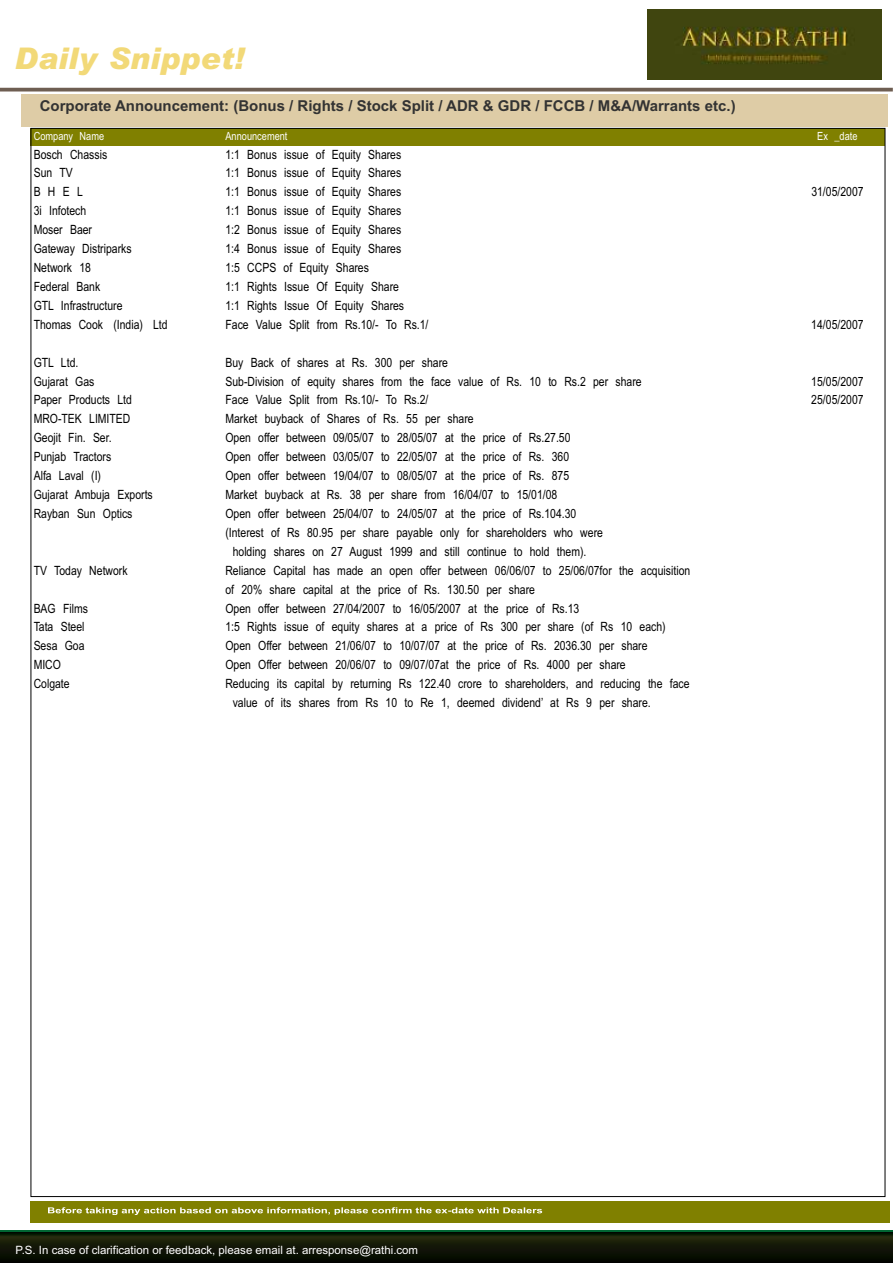
<style>
.page{position:relative;width:893px;height:1263px;background:#fff}
.page>*{position:absolute;margin:0;border:0;box-sizing:border-box;transform-origin:0 0}
.t1{font:italic 900 29.85px "Arial";letter-spacing:.005em;color:#f2d978}
.t2{font:700 15px "Arial";color:#333}
.t3{font:12.75px/18.9px "Arial Narrow";color:#000}
.t4{font:11.4px "Arial";color:#fff}
.t5{font:11.25px "Arial Narrow";color:#fff}
</style>
<div class="page">
<div style="left:31px;top:129px;width:854px;height:17px;background:#808000"></div>
<div style="left:21px;top:94px;width:866px;height:32px;background:#decca6"></div>
<div style="left:31px;top:1201px;width:858px;height:21px;background:#808000"></div>
<svg style="left:48px;top:1207px;width:494px;height:8px"></svg>
<svg style="left:0;top:1231px;width:893px;height:32px;background:#0f1807"></svg>
<hr style="left:0;top:88px;width:893px;height:3px;background:#6e5e52">
<img style="left:647px;top:9px;width:234px;height:71px">
<h1 class="t1" style="left:15px;top:47px;width:231px">Daily Snippet!</h1>
<p class="t2" style="left:40px;top:100px;width:697px">Corporate Announcement: (Bonus / Rights / Stock Split / ADR &amp; GDR / FCCB / M&amp;A/Warrants etc.)</p>
<p class="t5" style="left:34px;top:132px;width:72px">Company Name</p>
<p class="t5" style="left:225px;top:132px;width:64px">Announcement</p>
<p class="t5" style="left:817px;top:132px;width:42px">Ex _date</p>
<p class="t3" style="left:34px;top:146px;width:75px">Bosch Chassis</p>
<p class="t3" style="left:225px;top:146px;width:177px">1:1 Bonus issue of Equity Shares</p>
<p class="t3" style="left:34px;top:165px;width:41px">Sun TV</p>
<p class="t3" style="left:225px;top:165px;width:177px">1:1 Bonus issue of Equity Shares</p>
<p class="t3" style="left:34px;top:184px;width:51px">B H E L</p>
<p class="t3" style="left:225px;top:184px;width:177px">1:1 Bonus issue of Equity Shares</p>
<p class="t3" style="left:811px;top:184px;width:54px">31/05/2007</p>
<p class="t3" style="left:34px;top:203px;width:54px">3i Infotech</p>
<p class="t3" style="left:225px;top:203px;width:177px">1:1 Bonus issue of Equity Shares</p>
<p class="t3" style="left:34px;top:221px;width:60px">Moser Baer</p>
<p class="t3" style="left:225px;top:221px;width:177px">1:2 Bonus issue of Equity Shares</p>
<p class="t3" style="left:34px;top:240px;width:99px">Gateway Distriparks</p>
<p class="t3" style="left:225px;top:240px;width:177px">1:4 Bonus issue of Equity Shares</p>
<p class="t3" style="left:34px;top:259px;width:59px">Network 18</p>
<p class="t3" style="left:225px;top:259px;width:145px">1:5 CCPS of Equity Shares</p>
<p class="t3" style="left:34px;top:278px;width:68px">Federal Bank</p>
<p class="t3" style="left:225px;top:278px;width:175px">1:1 Rights Issue Of Equity Share</p>
<p class="t3" style="left:34px;top:297px;width:90px">GTL Infrastructure</p>
<p class="t3" style="left:225px;top:297px;width:180px">1:1 Rights Issue Of Equity Shares</p>
<p class="t3" style="left:34px;top:316px;width:135px">Thomas Cook (India) Ltd</p>
<p class="t3" style="left:225px;top:316px;width:205px">Face Value Split from Rs.10/- To Rs.1/</p>
<p class="t3" style="left:811px;top:316px;width:54px">14/05/2007</p>
<p class="t3" style="left:34px;top:354px;width:46px">GTL Ltd.</p>
<p class="t3" style="left:225px;top:354px;width:224px">Buy Back of shares at Rs. 300 per share</p>
<p class="t3" style="left:34px;top:373px;width:62px">Gujarat Gas</p>
<p class="t3" style="left:225px;top:373px;width:418px">Sub-Division of equity shares from the face value of Rs. 10 to Rs.2 per share</p>
<p class="t3" style="left:811px;top:373px;width:54px">15/05/2007</p>
<p class="t3" style="left:34px;top:392px;width:100px">Paper Products Ltd</p>
<p class="t3" style="left:225px;top:392px;width:205px">Face Value Split from Rs.10/- To Rs.2/</p>
<p class="t3" style="left:811px;top:392px;width:54px">25/05/2007</p>
<p class="t3" style="left:34px;top:411px;width:98px">MRO-TEK LIMITED</p>
<p class="t3" style="left:225px;top:411px;width:250px">Market buyback of Shares of Rs. 55 per share</p>
<p class="t3" style="left:34px;top:429px;width:79px">Geojit Fin. Ser.</p>
<p class="t3" style="left:225px;top:429px;width:347px">Open offer between 09/05/07 to 28/05/07 at the price of Rs.27.50</p>
<p class="t3" style="left:34px;top:448px;width:79px">Punjab Tractors</p>
<p class="t3" style="left:225px;top:448px;width:345px">Open offer between 03/05/07 to 22/05/07 at the price of Rs. 360</p>
<p class="t3" style="left:34px;top:467px;width:69px">Alfa Laval (I)</p>
<p class="t3" style="left:225px;top:467px;width:345px">Open offer between 19/04/07 to 08/05/07 at the price of Rs. 875</p>
<p class="t3" style="left:34px;top:486px;width:121px">Gujarat Ambuja Exports</p>
<p class="t3" style="left:225px;top:486px;width:333px">Market buyback at Rs. 38 per share from 16/04/07 to 15/01/08</p>
<p class="t3" style="left:34px;top:505px;width:100px">Rayban Sun Optics</p>
<p class="t3" style="left:225px;top:505px;width:352px">Open offer between 25/04/07 to 24/05/07 at the price of Rs.104.30</p>
<p class="t3" style="left:225px;top:524px;width:379px">(Interest of Rs 80.95 per share payable only for shareholders who were</p>
<p class="t3" style="left:233px;top:543px;width:355px">holding shares on 27 August 1999 and still continue to hold them).</p>
<p class="t3" style="left:34px;top:562px;width:95px">TV Today Network</p>
<p class="t3" style="left:225px;top:562px;width:466px">Reliance Capital has made an open offer between 06/06/07 to 25/06/07for the acquisition of 20% share capital at the price of Rs. 130.50 per share</p>
<p class="t3" style="left:34px;top:600px;width:56px">BAG Films</p>
<p class="t3" style="left:225px;top:600px;width:355px">Open offer between 27/04/2007 to 16/05/2007 at the price of Rs.13</p>
<p class="t3" style="left:34px;top:619px;width:52px">Tata Steel</p>
<p class="t3" style="left:225px;top:619px;width:442px">1:5 Rights issue of equity shares at a price of Rs 300 per share (of Rs 10 each)</p>
<p class="t3" style="left:34px;top:638px;width:52px">Sesa Goa</p>
<p class="t3" style="left:225px;top:638px;width:424px">Open Offer between 21/06/07 to 10/07/07 at the price of Rs. 2036.30 per share</p>
<p class="t3" style="left:34px;top:656px;width:29px">MICO</p>
<p class="t3" style="left:225px;top:656px;width:402px">Open Offer between 20/06/07 to 09/07/07at the price of Rs. 4000 per share</p>
<p class="t3" style="left:34px;top:675px;width:38px">Colgate</p>
<p class="t3" style="left:233px;top:675px;width:458px;text-indent:-7px">Reducing its capital by returning Rs 122.40 crore to shareholders, and reducing the face value of its shares from Rs 10 to Re 1, deemed dividend’ at Rs 9 per share.</p>
<p class="t4" style="left:16px;top:1245px;width:404px">P.S. In case of clarification or feedback, please email at. arresponse@rathi.com</p>
</div>
